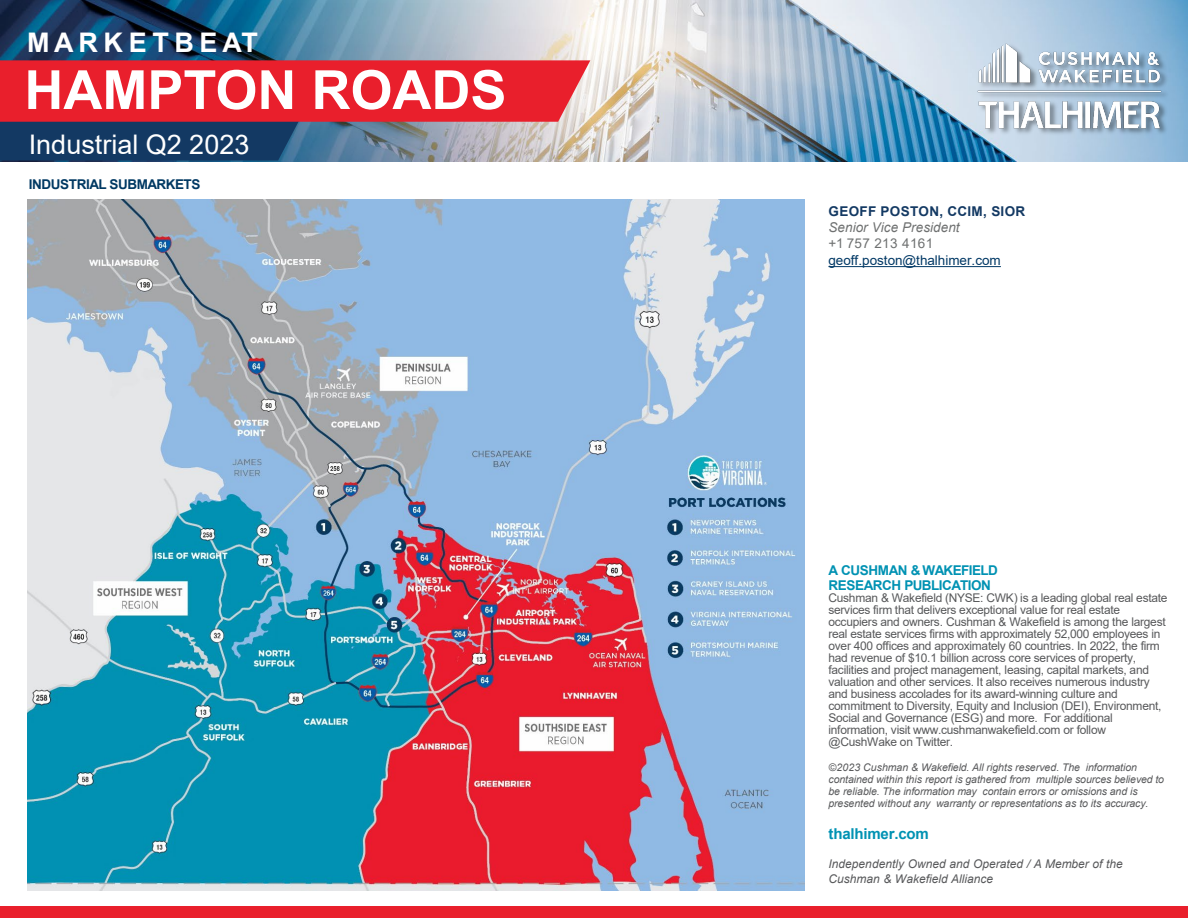
<style>
.page{position:relative;width:1188px;height:918px;background:#fff}
.page>*{position:absolute;margin:0;border:0;box-sizing:border-box;transform-origin:0 0}
.t1{font:700 54px "Arial";color:#fff}
.t2{font:27px "Arial";color:#fff}
.t3{font:700 27px "Arial";letter-spacing:.2em;color:#fff}
.t4{font:700 15px "Arial";letter-spacing:-.01em;color:#0092b3}
.t5{font:13.5px/16.2px "Arial";color:#003865}
.t6{font:700 13.5px/15px "Arial";letter-spacing:-.04em;color:#0092b3}
.t7{font:700 13.5px "Arial";letter-spacing:.02em;color:#133963}
.t8{font:700 13.5px "Arial";letter-spacing:-.03em;color:#003963}
.t9{font:italic 13.5px "Arial";letter-spacing:.005em;color:#6f7171}
.t10{font:12px/12px "Arial";letter-spacing:-.02em;color:#58595b}
.t11{font:italic 12px/14.4px "Arial";color:#58595b}
.t12{font:italic 10.5px/12px "Arial";letter-spacing:-.01em;color:#58595b}
.s1{color:#6f7171}
</style>
<div class="page">
<img style="left:0;top:0;width:1188px;height:161px">
<svg style="left:0;top:60px;width:590px;height:101px;background:#ae4053"></svg>
<img style="left:960px;top:29px;width:227px;height:127px">
<img style="left:963px;top:32px;width:215px;height:114px">
<img style="left:27px;top:200px;width:778px;height:691px">
<div style="left:0;top:907px;width:1188px;height:11px;background:#e91f2c"></div>
<svg style="left:828px;top:266px;width:173px;height:1px"></svg>
<h2 class="t3" style="left:27px;top:23px;width:232px">MARKETBEAT</h2>
<h2 class="t1" style="left:24px;top:52px;width:484px">HAMPTON ROADS</h2>
<p class="t2" style="left:29px;top:126px;width:222px">Industrial Q2 2023</p>
<p class="t8" style="left:29px;top:175px;width:173px">INDUSTRIAL SUBMARKETS</p>
<p class="t7" style="left:829px;top:202px;width:198px">GEOFF POSTON, CCIM, SIOR</p>
<p class="t9" style="left:828px;top:219px;width:133px">Senior Vice President</p>
<p class="t5" style="left:828px;top:236px;width:174px"><span class="s1">+1 757 213 4161 </span>geoff.poston@thalhimer.com</p>
<p class="t6" style="left:828px;top:563px;width:171px">A CUSHMAN &amp; WAKEFIELD<br>RESEARCH PUBLICATION</p>
<p class="t10" style="left:828px;top:592px;width:341px">Cushman &amp; Wakefield (NYSE: CWK) is a leading global real estate services firm that delivers exceptional value for real estate occupiers and owners. Cushman &amp; Wakefield is among the largest real estate services firms with approximately 52,000 employees in over 400 offices and approximately 60 countries. In 2022, the firm had revenue of $10.1 billion across core services of property, facilities and project management, leasing, capital markets, and valuation and other services. It also receives numerous industry and business accolades for its award-winning culture and commitment to Diversity, Equity and Inclusion (DEI), Environment, Social and Governance (ESG) and more. For additional information, visit www.cushmanwakefield.com or follow @CushWake on Twitter.</p>
<p class="t12" style="left:828px;top:761px;width:337px">©2023 Cushman &amp; Wakefield. All rights reserved. The information contained within this report is gathered from multiple sources believed to be reliable. The information may contain errors or omissions and is presented without any warranty or representations as to its accuracy.</p>
<p class="t4" style="left:828px;top:823px;width:102px">thalhimer.com</p>
<p class="t11" style="left:828px;top:857px;width:296px">Independently Owned and Operated / A Member of the<br>Cushman &amp; Wakefield Alliance</p>
</div>
